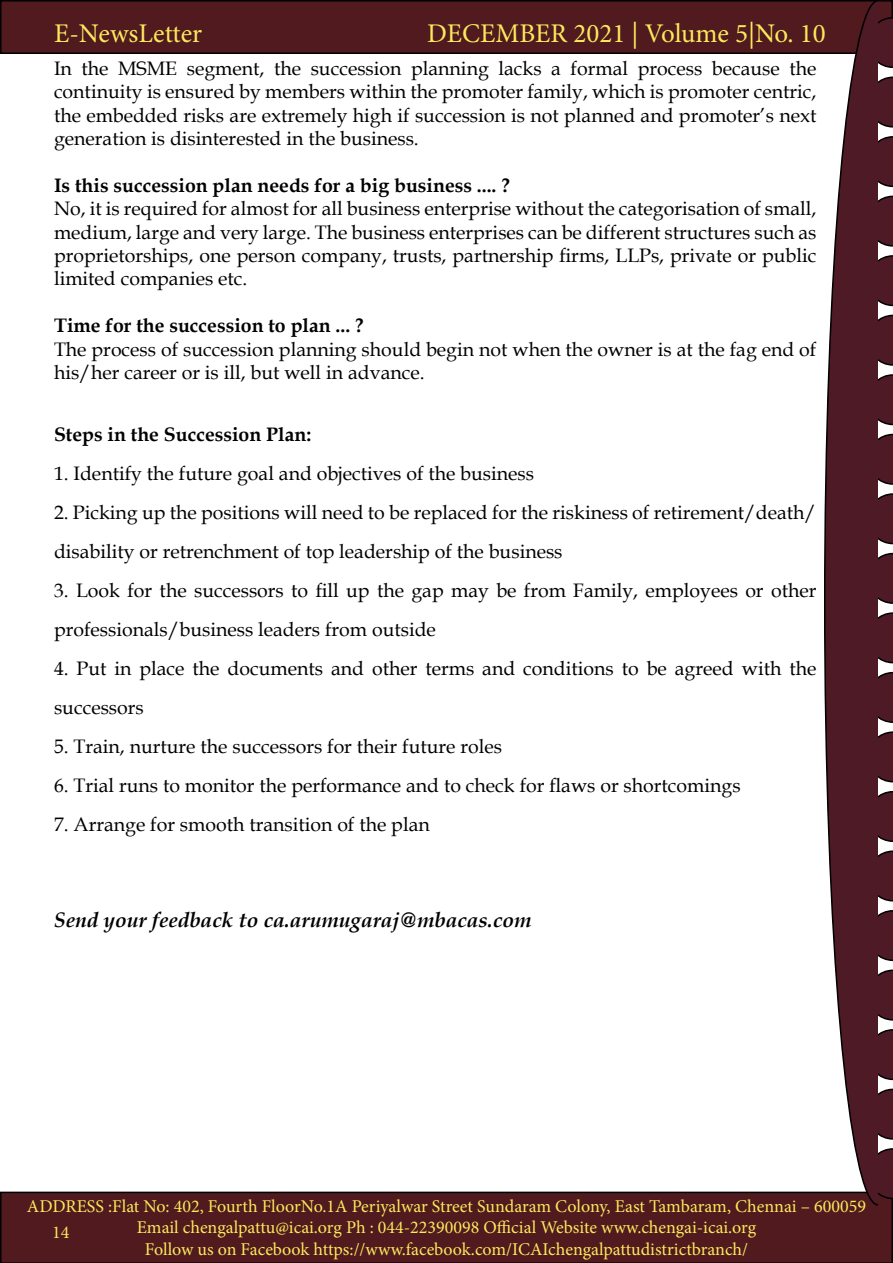
<style>
.page{position:relative;width:893px;height:1263px;background:#fff}
.page>*{position:absolute;margin:0;border:0;box-sizing:border-box;transform-origin:0 0}
.t1{font:27px "Minion Pro";color:#fce85d}
.t2{font:italic 700 21px "Book Antiqua";color:#000}
.t3{font:19.5px/23.4px "Book Antiqua";color:#000}
.t4{font:700 19.5px "Book Antiqua";color:#000}
.t5{font:18px/21.6px "Minion Pro";color:#fce85d;text-align:center}
</style>
<div class="page">
<div style="left:1px;top:1px;width:891px;height:52px;background:#501a1e"></div>
<div style="left:0;top:0;width:893px;height:54px;border:2px solid #000"></div>
<div style="left:0;top:1191px;width:893px;height:72px;background:#501a1e"></div>
<svg style="left:879px;top:77px;width:14px;height:51px"></svg>
<svg style="left:879px;top:0;width:14px;height:68px"></svg>
<svg style="left:879px;top:136px;width:14px;height:51px"></svg>
<svg style="left:879px;top:196px;width:14px;height:51px"></svg>
<svg style="left:879px;top:255px;width:14px;height:51px"></svg>
<svg style="left:879px;top:315px;width:14px;height:51px"></svg>
<svg style="left:879px;top:374px;width:14px;height:51px"></svg>
<svg style="left:879px;top:434px;width:14px;height:51px"></svg>
<svg style="left:879px;top:493px;width:14px;height:51px"></svg>
<svg style="left:879px;top:553px;width:14px;height:51px"></svg>
<svg style="left:879px;top:612px;width:14px;height:51px"></svg>
<svg style="left:879px;top:672px;width:14px;height:51px"></svg>
<svg style="left:879px;top:731px;width:14px;height:51px"></svg>
<svg style="left:879px;top:791px;width:14px;height:51px"></svg>
<svg style="left:879px;top:850px;width:14px;height:51px"></svg>
<svg style="left:879px;top:910px;width:14px;height:51px"></svg>
<svg style="left:879px;top:969px;width:14px;height:51px"></svg>
<svg style="left:879px;top:1029px;width:14px;height:51px"></svg>
<svg style="left:879px;top:1089px;width:14px;height:51px"></svg>
<svg style="left:879px;top:1148px;width:14px;height:51px"></svg>
<svg style="left:823px;top:0;width:56px;height:1206px"></svg>
<h1 class="t1" style="left:54px;top:15px;width:150px">E-NewsLetter</h1>
<h1 class="t1" style="left:427px;top:15px;width:400px">DECEMBER 2021 | Volume 5|No. 10</h1>
<p class="t3" style="left:54px;top:56px;width:764px;text-align:justify">In the MSME segment, the succession planning lacks a formal process because the continuity is ensured by members within the promoter family, which is promoter centric, the embedded risks are extremely high if succession is not planned and promoter’s next generation is disinterested in the business.</p>
<p class="t4" style="left:54px;top:172px;width:457px">Is this succession plan needs for a big business .... ?</p>
<p class="t3" style="left:54px;top:196px;width:764px;text-align:justify">No, it is required for almost for all business enterprise without the categorisation of small, medium, large and very large. The business enterprises can be different structures such as proprietorships, one person company, trusts, partnership firms, LLPs, private or public limited companies etc.</p>
<p class="t4" style="left:54px;top:312px;width:311px">Time for the succession to plan ... ?</p>
<p class="t3" style="left:54px;top:337px;width:764px">The process of succession planning should begin not when the owner is at the fag end of his/her career or is ill, but well in advance.</p>
<p class="t4" style="left:54px;top:421px;width:259px">Steps in the Succession Plan:</p>
<p class="t3" style="left:54px;top:462px;width:481px">1. Identify the future goal and objectives of the business</p>
<p class="t3" style="left:54px;top:493px;width:764px;line-height:39px">2. Picking up the positions will need to be replaced for the riskiness of retirement/death/ disability or retrenchment of top leadership of the business</p>
<p class="t3" style="left:54px;top:571px;width:764px;line-height:39px">3. Look for the successors to fill up the gap may be from Family, employees or other professionals/business leaders from outside</p>
<p class="t3" style="left:54px;top:649px;width:764px;line-height:39px">4. Put in place the documents and other terms and conditions to be agreed with the successors</p>
<p class="t3" style="left:54px;top:735px;width:450px">5. Train, nurture the successors for their future roles</p>
<p class="t3" style="left:54px;top:774px;width:688px">6. Trial runs to monitor the performance and to check for flaws or shortcomings</p>
<p class="t3" style="left:54px;top:813px;width:377px">7. Arrange for smooth transition of the plan</p>
<p class="t2" style="left:54px;top:905px;width:479px">Send your feedback to ca.arumugaraj@mbacas.com</p>
<p class="t5" style="left:27px;top:1195px;width:840px">ADDRESS :Flat No: 402, Fourth FloorNo.1A Periyalwar Street Sundaram Colony, East Tambaram, Chennai – 600059<br>Email chengalpattu@icai.org Ph : 044-22390098 Official Website www.chengai-icai.org<br>Follow us on Facebook https://www.facebook.com/ICAIchengalpattudistrictbranch/</p>
<p class="t5" style="left:52px;top:1221px;width:19px">14</p>
</div>
